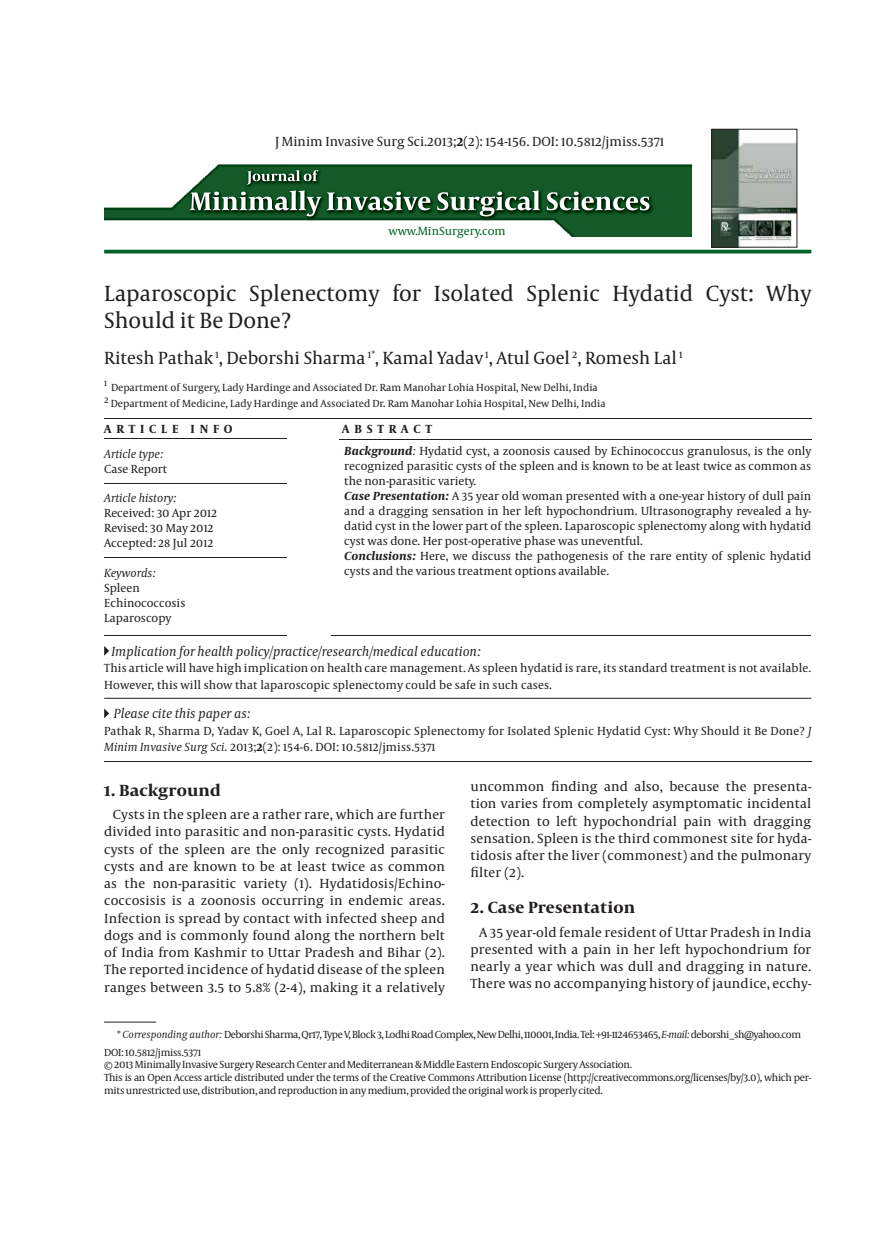
<style>
.page{position:relative;width:893px;height:1234px;background:#fff}
.page>*{position:absolute;margin:0;border:0;box-sizing:border-box;transform-origin:0 0}
.t1{font:22.5px/27px "Capitolium News";color:#231f20}
.t2{font:18px "Capitolium News";color:#231f20}
.t3{font:700 16.5px "Capitolium News";letter-spacing:.01em;color:#231f20}
.t4{font:13.5px/17.2px "Capitolium News";letter-spacing:.01em;color:#231f20;text-align:justify}
.t5{font:italic 13.5px "Capitolium News";color:#231f20}
.t6{font:12px/15px "Capitolium News";color:#231f20}
.t7{font:italic 12px "Capitolium News";color:#231f20}
.t8{font:700 12px "Capitolium News";letter-spacing:.4em;color:#231f20}
.t9{font:12px "Capitolium News";color:#006325}
.t10{font:10.5px/12.6px "Capitolium News";letter-spacing:-.03em;color:#231f20}
.t11{font:10.5px/16.5px "Capitolium News";color:#231f20}
.s1{font-weight:700}
.s2{font-weight:700;font-style:italic}
.s3{font-style:italic}
</style>
<div class="page">
<img style="left:104px;top:164px;width:587px;height:72px">
<img style="left:713px;top:131px;width:82px;height:114px">
<div style="left:711px;top:129px;width:86px;height:118px;border:1px solid #231f20"></div>
<hr style="left:104px;top:250px;width:707px;height:3px;background:#006325">
<hr style="left:104px;top:418px;width:707px;height:1px;background:#231f20">
<hr style="left:104px;top:557px;width:183px;height:1px;background:#231f20">
<hr style="left:104px;top:635px;width:183px;height:1px;background:#231f20">
<hr style="left:104px;top:483px;width:183px;height:1px;background:#231f20">
<hr style="left:104px;top:438px;width:183px;height:1px;background:#231f20">
<svg style="left:104px;top:708px;width:5px;height:10px"></svg>
<svg style="left:104px;top:646px;width:5px;height:9px"></svg>
<hr style="left:104px;top:761px;width:707px;height:1px;background:#231f20">
<hr style="left:104px;top:697px;width:707px;height:1px;background:#231f20">
<hr style="left:339px;top:439px;width:472px;height:1px;background:#231f20">
<hr style="left:331px;top:634px;width:480px;height:1px;background:#231f20">
<hr style="left:104px;top:1021px;width:52px;height:1px;background:#231f20">
<p class="t4" style="left:275px;top:132px;width:391px">J Minim Invasive Surg Sci.2013;<span class="s1">2</span>(2): 154-156. DOI: 10.5812/jmiss.5371</p>
<p class="t9" style="left:388px;top:224px;width:119px">www.MinSurgery.com</p>
<h1 class="t1" style="left:104px;top:279px;width:709px">Laparoscopic Splenectomy for Isolated Splenic Hydatid Cyst: Why<br>Should it Be Done?</h1>
<h2 class="t2" style="left:104px;top:347px;width:580px">Ritesh Pathak <sup>1</sup>, Deborshi Sharma <sup>1*</sup>, Kamal Yadav <sup>1</sup>, Atul Goel <sup>2</sup>, Romesh Lal <sup>1</sup></h2>
<p class="t11" style="left:104px;top:379px;width:503px"><sup>1</sup> Department of Surgery, Lady Hardinge and Associated Dr. Ram Manohar Lohia Hospital, New Delhi, India<br><sup>2</sup> Department of Medicine, Lady Hardinge and Associated Dr. Ram Manohar Lohia Hospital, New Delhi, India</p>
<p class="t8" style="left:104px;top:421px;width:130px">ARTICLE INFO</p>
<p class="t8" style="left:342px;top:421px;width:91px">ABSTRACT</p>
<p class="t7" style="left:104px;top:446px;width:61px">Article type:</p>
<p class="t6" style="left:104px;top:461px;width:65px">Case Report</p>
<p class="t7" style="left:104px;top:491px;width:74px">Article history:</p>
<p class="t6" style="left:104px;top:505px;width:114px">Received: 30 Apr 2012<br>Revised: 30 May 2012<br>Accepted: 28 Jul 2012</p>
<p class="t7" style="left:104px;top:565px;width:53px">Keywords:</p>
<p class="t6" style="left:104px;top:580px;width:83px">Spleen<br>Echinococcosis<br>Laparoscopy</p>
<p class="t6" style="left:344px;top:443px;width:469px"><span class="s2">Background</span><span class="s3">:</span> Hydatid cyst, a zoonosis caused by Echinococcus granulosus, is the only recognized parasitic cysts of the spleen and is known to be at least twice as common as the non-parasitic variety.<br><span class="s2">Case Presentation:</span> A 35 year old woman presented with a one-year history of dull pain and a dragging sensation in her left hypochondrium. Ultrasonography revealed a hy&shy;datid cyst in the lower part of the spleen. Laparoscopic splenectomy along with hydatid cyst was done. Her post-operative phase was uneventful.<br><span class="s2">Conclusions:</span> Here, we discuss the pathogenesis of the rare entity of splenic hydatid cysts and the various treatment options available.</p>
<p class="t5" style="left:112px;top:643px;width:371px">Implication for health policy/practice/research/medical education:</p>
<p class="t6" style="left:104px;top:659px;width:709px;line-height:16.5px">This article will have high implication on health care management. As spleen hydatid is rare, its standard treatment is not available.<br>However, this will show that laparoscopic splenectomy could be safe in such cases.</p>
<p class="t5" style="left:114px;top:705px;width:138px">Please cite this paper as:</p>
<p class="t6" style="left:104px;top:722px;width:709px;line-height:16.5px">Pathak R, Sharma D, Yadav K, Goel A, Lal R. Laparoscopic Splenectomy for Isolated Splenic Hydatid Cyst: Why Should it Be Done? <span class="s3">J<br>Minim Invasive Surg Sci</span>. 2013;<span class="s1">2</span>(2): 154-6. DOI: 10.5812/jmiss.5371</p>
<h3 class="t3" style="left:104px;top:780px;width:118px">1. Background</h3>
<p class="t4" style="left:104px;top:805px;width:342px;text-indent:9px">Cysts in the spleen are a rather rare, which are further divided into parasitic and non-parasitic cysts. Hydatid cysts of the spleen are the only recognized parasitic cysts and are known to be at least twice as common as the non-parasitic variety (1). Hydatidosis/Echino&shy;coccosisis is a zoonosis occurring in endemic areas.<br>Infection is spread by contact with infected sheep and dogs and is commonly found along the northern belt of India from Kashmir to Uttar Pradesh and Bihar (2).<br>The reported incidence of hydatid disease of the spleen ranges between 3.5 to 5.8% (2-4), making it a relatively</p>
<p class="t4" style="left:470px;top:777px;width:342px">uncommon finding and also, because the presenta&shy;tion varies from completely asymptomatic incidental detection to left hypochondrial pain with dragging sensation. Spleen is the third commonest site for hyda&shy;tidosis after the liver (commonest) and the pulmonary filter (2).</p>
<h3 class="t3" style="left:470px;top:897px;width:166px">2. Case Presentation</h3>
<p class="t4" style="left:470px;top:923px;width:342px;text-indent:9px">A 35 year-old female resident of Uttar Pradesh in India presented with a pain in her left hypochondrium for nearly a year which was dull and dragging in nature.<br>There was no accompanying history of jaundice, ecchy-</p>
<p class="t10" style="left:104px;top:1024px;width:698px;line-height:18px;text-indent:13px">* <span class="s3">Corresponding author:</span> Deborshi Sharma, Qr17, Type V, Block 3, Lodhi Road Complex, New Delhi, 110001, India. Tel: +91-1124653465, <span class="s3">E-mail:</span> deborshi_sh@yahoo.com<br>DOI: 10.5812/jmiss.5371</p>
<p class="t10" style="left:104px;top:1058px;width:709px">© 2013 Minimally Invasive Surgery Research Center and Mediterranean &amp; Middle Eastern Endoscopic Surgery Association.<br>This is an Open Access article distributed under the terms of the Creative Commons Attribution License (http://creativecommons.org/licenses/by/3.0), which per&shy;mits unrestricted use, distribution, and reproduction in any medium, provided the original work is properly cited.</p>
</div>
